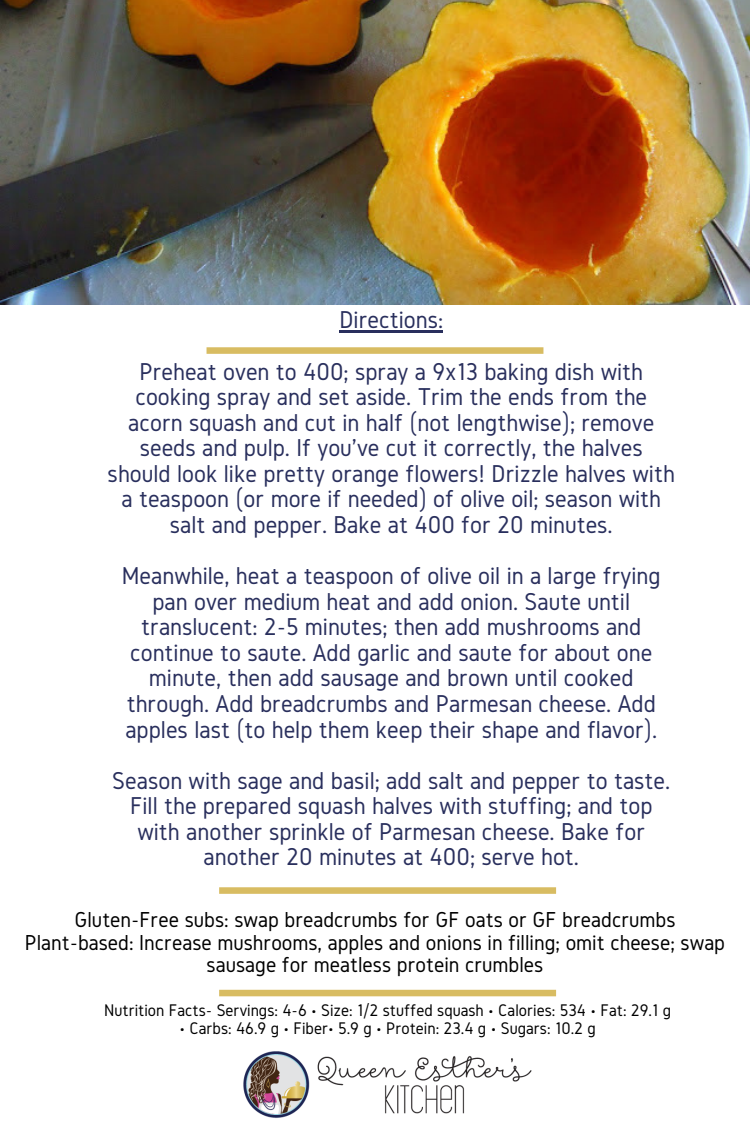
<style>
.page{position:relative;width:750px;height:1125px;background:#fff}
.page>*{position:absolute;margin:0;border:0;box-sizing:border-box;transform-origin:0 0}
.t1{font:25.38px/25.6px "Gidole";color:#292f5d;text-align:center}
.t2{font:22.5px/22.5px "Gidole";color:#000;text-align:center}
.t3{font:17.5px "Gidole";color:#000}
</style>
<div class="page">
<hr style="left:339px;top:330px;width:104px;height:3px;background:#292f5d">
<img style="left:243px;top:1051px;width:289px;height:67px">
<img style="left:0;top:0;width:750px;height:305px">
<svg style="left:219px;top:887px;width:337px;height:7px;background:#dac06b"></svg>
<svg style="left:207px;top:347px;width:336px;height:7px;background:#dac06b"></svg>
<div style="left:219px;top:990px;width:337px;height:6px;background:#d8bc62"></div>
<p class="t1" style="left:139px;top:294px;width:505px;line-height:51.1px">Directions:<br>Preheat oven to 400; spray a 9x13 baking dish with</p>
<p class="t1" style="left:108px;top:384px;width:569px">cooking spray and set aside. Trim the ends from the acorn squash and cut in half (not lengthwise); remove seeds and pulp. If you've cut it correctly, the halves should look like pretty orange flowers! Drizzle halves with a teaspoon (or more if needed) of olive oil; season with salt and pepper. Bake at 400 for 20 minutes.</p>
<p class="t1" style="left:122px;top:563px;width:540px">Meanwhile, heat a teaspoon of olive oil in a large frying pan over medium heat and add onion. Saute until translucent: 2-5 minutes; then add mushrooms and continue to saute. Add garlic and saute for about one minute, then add sausage and brown until cooked through. Add breadcrumbs and Parmesan cheese. Add apples last (to help them keep their shape and flavor).</p>
<p class="t1" style="left:112px;top:767px;width:560px">Season with sage and basil; add salt and pepper to taste.<br>Fill the prepared squash halves with stuffing; and top with another sprinkle of Parmesan cheese. Bake for another 20 minutes at 400; serve hot.</p>
<p class="t2" style="left:25px;top:908px;width:702px">Gluten-Free subs: swap breadcrumbs for GF oats or GF breadcrumbs<br>Plant-based: Increase mushrooms, apples and onions in filling; omit cheese; swap sausage for meatless protein crumbles</p>
<p class="t3" style="left:104px;top:1001px;width:569px">Nutrition Facts- Servings: 4-6 • Size: 1/2 stuffed squash • Calories: 534 • Fat: 29.1 g</p>
<p class="t3" style="left:179px;top:1019px;width:418px">• Carbs: 46.9 g • Fiber• 5.9 g • Protein: 23.4 g • Sugars: 10.2 g</p>
</div>
